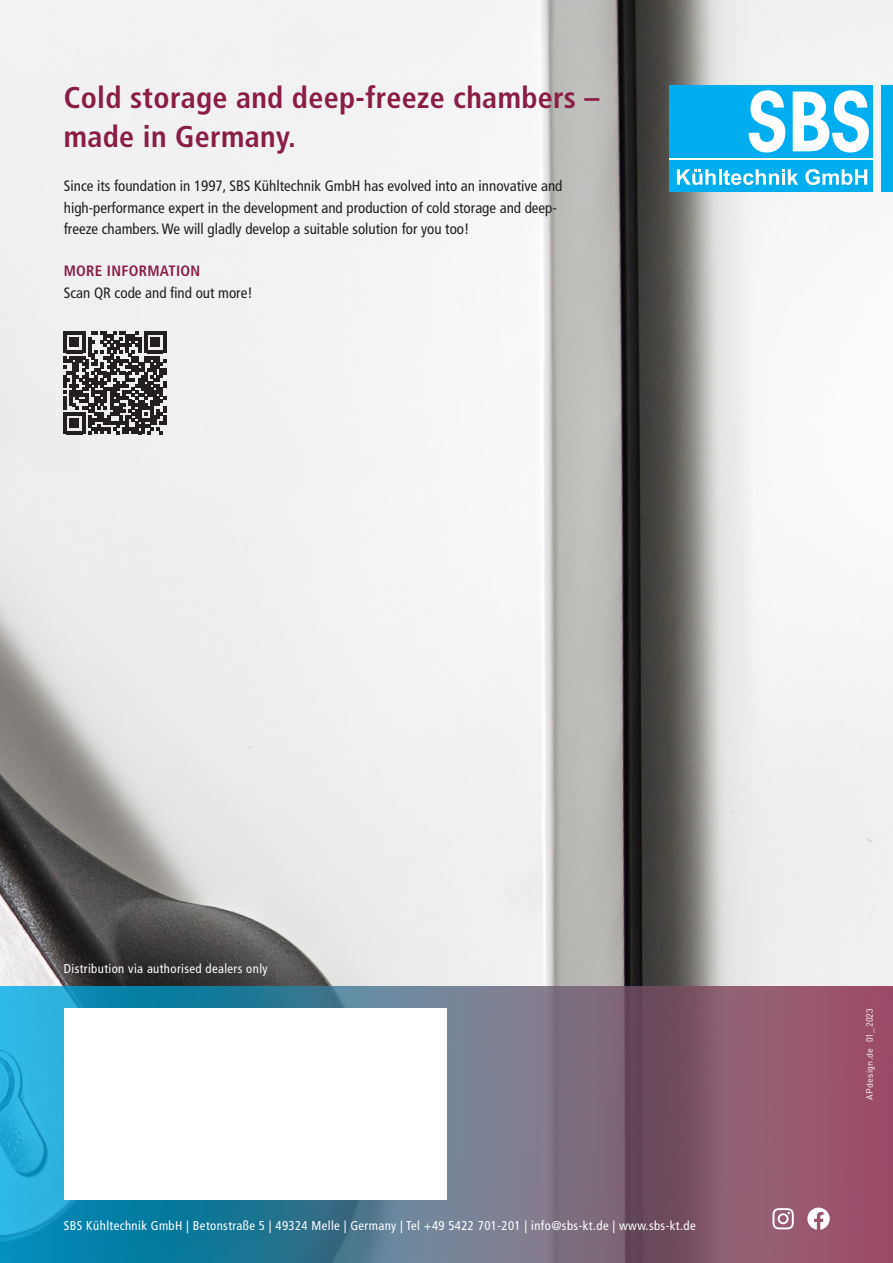
<style>
.page{position:relative;width:893px;height:1263px;background:#fff}
.page>*{position:absolute;margin:0;border:0;box-sizing:border-box;transform-origin:0 0}
.t1{font:700 condensed 30px "Frutiger";letter-spacing:.01em;color:#891d46}
.t2{font:condensed 15px/21.3px "Frutiger";color:#231f20}
.t3{font:700 condensed 15px "Frutiger";letter-spacing:.02em;color:#891d46}
.t4{font:condensed 12.75px "Frutiger";letter-spacing:.03em;color:#fff}
.t5{font:9px "DINOT";letter-spacing:.03em;color:#fff}
</style>
<div class="page">
<img style="left:0;top:0;width:893px;height:986px">
<svg style="left:0;top:986px;width:893px;height:277px;background:#6b6e87"></svg>
<div style="left:64px;top:1008px;width:382px;height:191px;background:#fff"></div>
<svg style="left:63px;top:331px;width:103px;height:103px"></svg>
<svg style="left:772px;top:1208px;width:22px;height:21px"></svg>
<svg style="left:807px;top:1207px;width:23px;height:23px"></svg>
<div style="left:669px;top:85px;width:204px;height:106px;background:#00aeef"></div>
<svg style="left:749px;top:90px;width:36px;height:62px"></svg>
<svg style="left:793px;top:90px;width:76px;height:62px"></svg>
<div style="left:882px;top:85px;width:11px;height:106px;background:#00aeef"></div>
<svg style="left:677px;top:169px;width:39px;height:16px"></svg>
<hr style="left:719px;top:169px;width:3px;height:16px;background:#fff">
<svg style="left:723px;top:169px;width:75px;height:16px"></svg>
<svg style="left:805px;top:169px;width:62px;height:16px"></svg>
<hr style="left:669px;top:158px;width:204px;height:2px;background:#fff">
<p class="t1" style="left:64px;top:79px;width:537px">Cold storage and deep-freeze chambers –</p>
<p class="t1" style="left:64px;top:118px;width:234px">made in Germany.</p>
<p class="t2" style="left:64px;top:176px;width:500px">Since its foundation in 1997, SBS Kühltechnik GmbH has evolved into an innovative and high-performance expert in the development and production of cold storage and deep&shy;freeze chambers. We will gladly develop a suitable solution for you too!</p>
<p class="t3" style="left:64px;top:262px;width:138px">MORE INFORMATION</p>
<p class="t2" style="left:64px;top:282px;width:190px">Scan QR code and find out more!</p>
<p class="t4" style="left:64px;top:961px;width:205px">Distribution via authorised dealers only</p>
<p class="t4" style="left:64px;top:1218px;width:633px">SBS Kühltechnik GmbH | Betonstraße 5 | 49324 Melle | Germany | Tel +49 5422 701-201 | info@sbs-kt.de | www.sbs-kt.de</p>
<p class="t5" style="left:863px;top:1100px;width:94px;rotate:-90deg">APdesign.de 01_2023</p>
</div>
